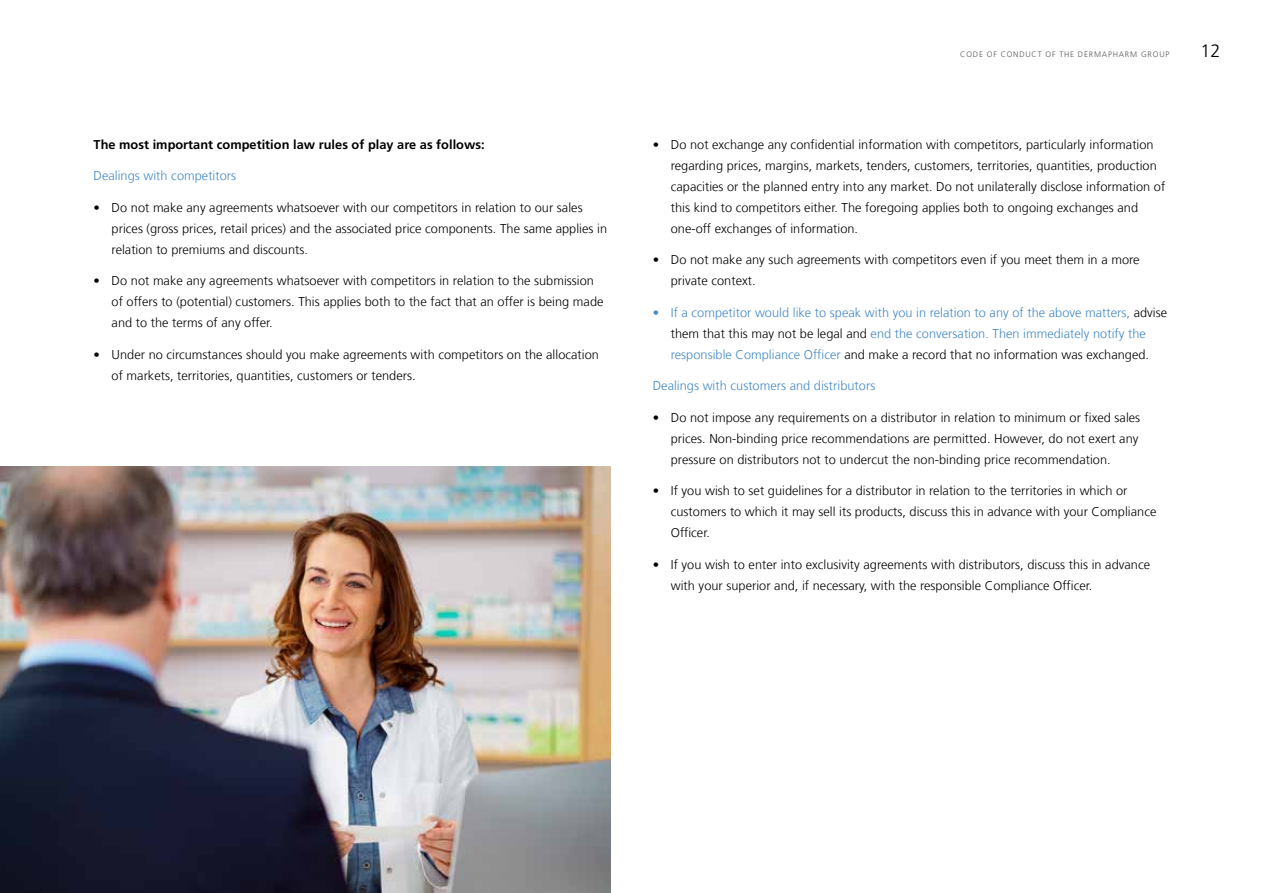
<style>
.page{position:relative;width:1263px;height:893px;background:#fff}
.page>*{position:absolute;margin:0;border:0;box-sizing:border-box;transform-origin:0 0}
.t1{font:300 18px "Frutiger LT Std";color:#000}
.t2{font:300 12.75px/21px "Frutiger LT Com";letter-spacing:.005em;color:#000}
.t3{font:300 12.75px/21px "Frutiger LT Com";letter-spacing:.005em;color:#4388c5;text-align:center}
.t4{font:700 12.75px "Frutiger LT Com";letter-spacing:.005em;color:#000}
.t5{font:300 7.95px "Frutiger LT Std";letter-spacing:.1em;color:#555756}
.s1{color:#000}
</style>
<div class="page">
<img style="left:0;top:467px;width:610px;height:426px">
<p class="t4" style="left:94px;top:137px;width:393px">The most important competition law rules of play are as follows:</p>
<p class="t3" style="left:94px;top:165px;width:144px">Dealings with competitors</p>
<p class="t2" style="left:112px;top:197px;width:497px;text-indent:-18px">• Do not make any agreements whatsoever with our competitors in relation to our sales prices (gross prices, retail prices) and the associated price components. The same applies in relation to premiums and discounts.</p>
<p class="t2" style="left:112px;top:270px;width:493px;text-indent:-18px">• Do not make any agreements whatsoever with competitors in relation to the submission of offers to (potential) customers. This applies both to the fact that an offer is being made and to the terms of any offer.</p>
<p class="t2" style="left:112px;top:344px;width:489px;text-indent:-18px">• Under no circumstances should you make agreements with competitors on the allocation of markets, territories, quantities, customers or tenders.</p>
<p class="t5" style="left:960px;top:50px;width:211px">CODE OF CONDUCT OF THE DERMAPHARM GROUP</p>
<h1 class="t1" style="left:1200px;top:41px;width:22px">12</h1>
<p class="t2" style="left:671px;top:134px;width:496px;text-indent:-18px">• Do not exchange any confidential information with competitors, particularly information regarding prices, margins, markets, tenders, customers, territories, quantities, production capacities or the planned entry into any market. Do not unilaterally disclose information of this kind to competitors either. The foregoing applies both to ongoing exchanges and one-off exchanges of information.</p>
<p class="t2" style="left:671px;top:249px;width:470px;text-indent:-18px">• Do not make any such agreements with competitors even if you meet them in a more private context.</p>
<p class="t3" style="left:653px;top:302px;width:516px">• If a competitor would like to speak with you in relation to any of the above matters, <span class="s1">advise them that this may not be legal and</span> end the conversation. Then immediately notify the responsible Compliance Officer <span class="s1">and make a record that no information was exchanged.</span></p>
<p class="t3" style="left:653px;top:375px;width:224px">Dealings with customers and distributors</p>
<p class="t2" style="left:671px;top:407px;width:471px;text-indent:-18px">• Do not impose any requirements on a distributor in relation to minimum or fixed sales prices. Non-binding price recommendations are permitted. However, do not exert any pressure on distributors not to undercut the non-binding price recommendation.</p>
<p class="t2" style="left:671px;top:480px;width:487px;text-indent:-18px">• If you wish to set guidelines for a distributor in relation to the territories in which or customers to which it may sell its products, discuss this in advance with your Compliance<br>Officer.</p>
<p class="t2" style="left:671px;top:554px;width:481px;text-indent:-18px">• If you wish to enter into exclusivity agreements with distributors, discuss this in advance with your superior and, if necessary, with the responsible Compliance Officer.</p>
</div>
